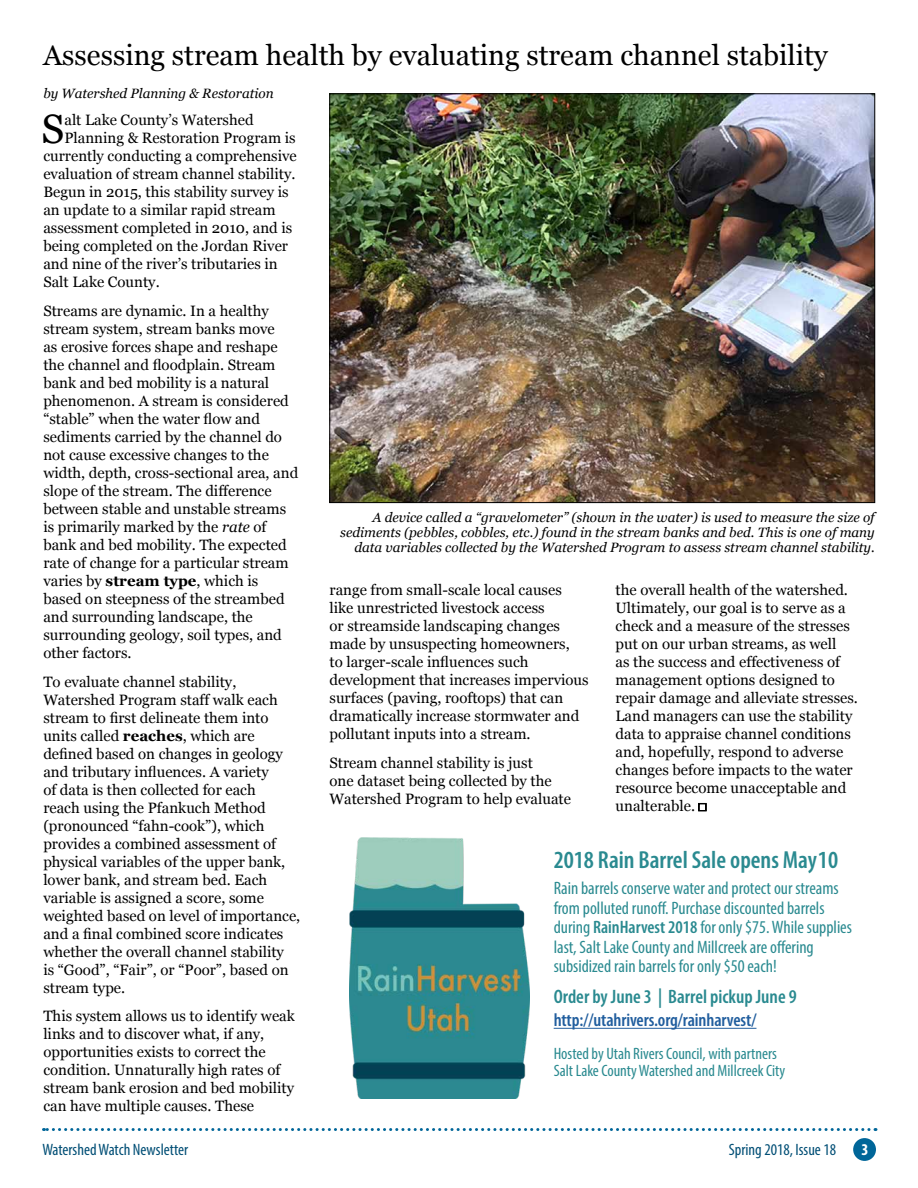
<style>
.page{position:relative;width:918px;height:1188px;background:#fff}
.page>*{position:absolute;margin:0;border:0;box-sizing:border-box;transform-origin:0 0}
.t1{font:40.95px "Georgia";color:#000}
.t2{font:28.5px "Georgia";color:#000}
.t3{font:600 condensed 24.75px "Myriad Pro";color:#2a8a90}
.t4{font:600 condensed 19.5px "Myriad Pro";color:#2a8a90}
.t5{font:600 condensed 18.3px "Myriad Pro";letter-spacing:-.005em;color:#215e9e}
.t6{font:condensed 18px/19.5px "Myriad Pro";color:#2a8a90}
.t7{font:condensed 16.5px/16.5px "Myriad Pro";color:#2a8a90}
.t8{font:condensed 16.5px "Myriad Pro";color:#004e75}
.t9{font:700 condensed 16.5px "Myriad Pro";color:#fff}
.t10{font:15px/18px "Georgia";color:#000}
.t11{font:italic 13.5px/15px "Georgia";color:#000;text-align:right}
.s1{font-style:italic}
.s2{font-weight:700}
.s3{font-weight:600}
</style>
<div class="page">
<svg style="left:44px;top:1128px;width:825px;height:3px"></svg>
<div style="left:853px;top:1138px;width:23px;height:23px;background:#069;border-radius:50%"></div>
<img style="left:332px;top:96px;width:541px;height:405px">
<img style="left:350px;top:837px;width:180px;height:261px">
<hr style="left:554px;top:1028px;width:202px;height:1px;background:#215e9e">
<svg style="left:698px;top:803px;width:8px;height:8px"></svg>
<h2 class="t2" style="left:43px;top:38px;width:786px">Assessing stream health by evaluating stream channel stability</h2>
<p class="t11" style="left:43px;top:86px;width:232px">by Watershed Planning &amp; Restoration</p>
<h1 class="t1" style="left:41px;top:104px;width:24px">S</h1>
<p class="t10" style="left:64px;top:111px;width:191px">alt Lake County’s Watershed</p>
<p class="t10" style="left:64px;top:129px;width:233px">Planning &amp; Restoration Program is</p>
<p class="t10" style="left:43px;top:147px;width:255px">currently conducting a comprehensive</p>
<p class="t10" style="left:43px;top:165px;width:254px">evaluation of stream channel stability.</p>
<p class="t10" style="left:43px;top:183px;width:247px">Begun in 2015, this stability survey is</p>
<p class="t10" style="left:43px;top:201px;width:234px">an update to a similar rapid stream</p>
<p class="t10" style="left:43px;top:219px;width:251px">assessment completed in 2010, and is</p>
<p class="t10" style="left:43px;top:237px;width:246px">being completed on the Jordan River</p>
<p class="t10" style="left:43px;top:255px;width:236px">and nine of the river’s tributaries in</p>
<p class="t10" style="left:43px;top:273px;width:118px">Salt Lake County.</p>
<p class="t10" style="left:43px;top:302px;width:256px">Streams are dynamic. In a healthy stream system, stream banks move<br>as erosive forces shape and reshape the channel and floodplain. Stream bank and bed mobility is a natural phenomenon. A stream is considered “stable” when the water flow and sediments carried by the channel do not cause excessive changes to the width, depth, cross-sectional area, and slope of the stream. The difference between stable and unstable streams is primarily marked by the <span class="s1">rate</span> of bank and bed mobility. The expected rate of change for a particular stream varies by <span class="s2">stream type</span>, which is based on steepness of the streambed and surrounding landscape, the surrounding geology, soil types, and other factors.</p>
<p class="t10" style="left:43px;top:673px;width:259px">To evaluate channel stability, Watershed Program staff walk each stream to first delineate them into units called <span class="s2">reaches</span>, which are defined based on changes in geology and tributary influences. A variety<br>of data is then collected for each<br>reach using the Pfankuch Method (pronounced “fahn-cook”), which provides a combined assessment of physical variables of the upper bank, lower bank, and stream bed. Each variable is assigned a score, some weighted based on level of importance, and a final combined score indicates whether the overall channel stability<br>is “Good”, “Fair”, or “Poor”, based on stream type.</p>
<p class="t10" style="left:43px;top:1008px;width:253px">This system allows us to identify weak links and to discover what, if any, opportunities exists to correct the condition. Unnaturally high rates of stream bank erosion and bed mobility can have multiple causes. These</p>
<p class="t11" style="left:340px;top:510px;width:536px">A device called a “gravelometer” (shown in the water) is used to measure the size of sediments (pebbles, cobbles, etc.) found in the stream banks and bed. This is one of many data variables collected by the Watershed Program to assess stream channel stability.</p>
<p class="t10" style="left:330px;top:581px;width:261px">range from small-scale local causes like unrestricted livestock access<br>or streamside landscaping changes made by unsuspecting homeowners,<br>to larger-scale influences such development that increases impervious surfaces (paving, rooftops) that can dramatically increase stormwater and pollutant inputs into a stream.</p>
<p class="t10" style="left:330px;top:754px;width:243px">Stream channel stability is just<br>one dataset being collected by the<br>Watershed Program to help evaluate</p>
<p class="t10" style="left:616px;top:581px;width:244px">the overall health of the watershed.<br>Ultimately, our goal is to serve as a check and a measure of the stresses put on our urban streams, as well<br>as the success and effectiveness of management options designed to repair damage and alleviate stresses.<br>Land managers can use the stability data to appraise channel conditions and, hopefully, respond to adverse changes before impacts to the water resource become unacceptable and unalterable.</p>
<h3 class="t3" style="left:554px;top:845px;width:286px">2018 Rain Barrel Sale opens May10</h3>
<p class="t6" style="left:554px;top:878px;width:300px">Rain barrels conserve water and protect our streams from polluted runoff. Purchase discounted barrels during <span class="s3">RainHarvest 2018</span> for only $75. While supplies last, Salt Lake County and Millcreek are offering subsidized rain barrels for only $50 each!</p>
<h3 class="t4" style="left:554px;top:984px;width:245px">Order by June 3 | Barrel pickup June 9</h3>
<p class="t5" style="left:554px;top:1009px;width:204px">http://utahrivers.org/rainharvest/</p>
<p class="t7" style="left:554px;top:1045px;width:233px">Hosted by Utah Rivers Council, with partners<br>Salt Lake County Watershed and Millcreek City</p>
<p class="t8" style="left:42px;top:1140px;width:147px">Watershed Watch Newsletter</p>
<p class="t8" style="left:729px;top:1140px;width:109px">Spring 2018, Issue 18</p>
<p class="t9" style="left:861px;top:1139px;width:9px">3</p>
</div>
